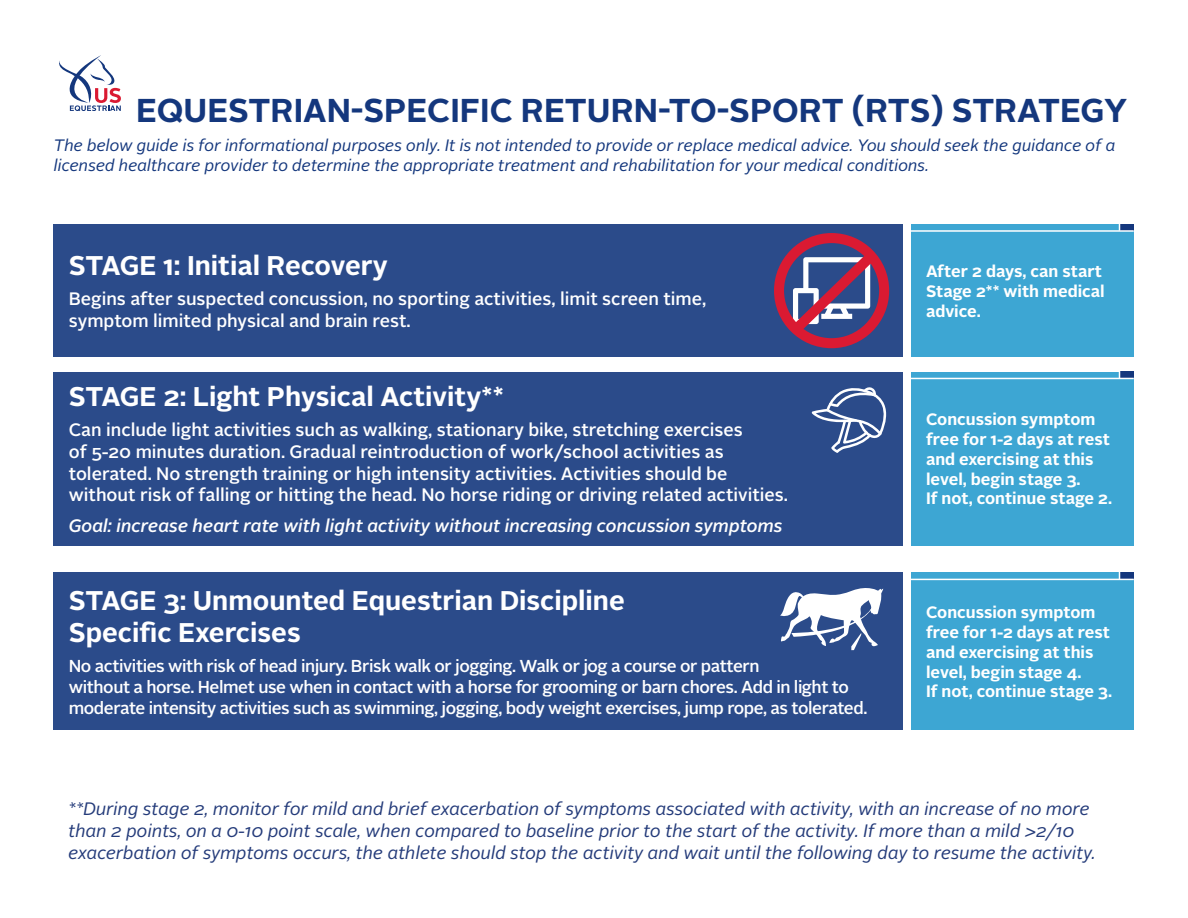
<style>
.page{position:relative;width:1188px;height:918px;background:#fff}
.page>*{position:absolute;margin:0;border:0;box-sizing:border-box;transform-origin:0 0}
.t1{font:700 33px "Alright Sans";color:#14377d}
.t2{font:700 27px/32.4px "Alright Sans";color:#fff}
.t3{font:500 18px/21.6px "Alright Sans";color:#fff}
.t4{font:italic 18px/21.6px "Alright Sans";color:#243b7a}
.t5{font:italic 500 18px "Alright Sans";color:#fff}
.t6{font:500 17.25px/20.7px "Alright Sans";letter-spacing:-.025em;color:#fff}
.t7{font:700 16.5px/19.8px "Alright Sans";color:#fff}
.t8{font:italic 16.5px/19.8px "Alright Sans";color:#14377d}
</style>
<div class="page">
<div style="left:54px;top:224px;width:849px;height:133px;background:#2b4b8a"></div>
<div style="left:54px;top:372px;width:849px;height:174px;background:#2b4b8a"></div>
<div style="left:911px;top:372px;width:223px;height:174px;background:#3da6d3"></div>
<div style="left:911px;top:573px;width:223px;height:157px;background:#3da6d3"></div>
<div style="left:911px;top:224px;width:223px;height:133px;background:#3da6d3"></div>
<div style="left:54px;top:573px;width:849px;height:157px;background:#2b4b8a"></div>
<svg style="left:59px;top:55px;width:62px;height:56px"></svg>
<div style="left:1120px;top:372px;width:14px;height:6px;background:#14377d"></div>
<hr style="left:907px;top:378px;width:227px;height:1px;background:#fff">
<div style="left:1120px;top:224px;width:14px;height:6px;background:#14377d"></div>
<hr style="left:907px;top:230px;width:227px;height:2px;background:#fff">
<div style="left:1120px;top:573px;width:14px;height:6px;background:#14377d"></div>
<hr style="left:907px;top:579px;width:227px;height:1px;background:#fff">
<svg style="left:812px;top:387px;width:75px;height:66px"></svg>
<div style="left:774px;top:233px;width:115px;height:115px;border:10px solid #da1a32;border-radius:50%"></div>
<svg style="left:782px;top:243px;width:102px;height:100px"></svg>
<svg style="left:780px;top:588px;width:104px;height:62px"></svg>
<h1 class="t1" style="left:136px;top:87px;width:993px">EQUESTRIAN-SPECIFIC RETURN-TO-SPORT (RTS) STRATEGY</h1>
<p class="t8" style="left:54px;top:136px;width:1063px">The below guide is for informational purposes only. It is not intended to provide or replace medical advice. You should seek the guidance of a licensed healthcare provider to determine the appropriate treatment and rehabilitation for your medical conditions.</p>
<h2 class="t2" style="left:69px;top:249px;width:321px">STAGE 1: Initial Recovery</h2>
<p class="t3" style="left:69px;top:289px;width:639px">Begins after suspected concussion, no sporting activities, limit screen time, symptom limited physical and brain rest.</p>
<h2 class="t2" style="left:69px;top:380px;width:437px">STAGE 2: Light Physical Activity**</h2>
<p class="t3" style="left:69px;top:420px;width:721px">Can include light activities such as walking, stationary bike, stretching exercises<br>of 5-20 minutes duration. Gradual reintroduction of work/school activities as tolerated. No strength training or high intensity activities. Activities should be without risk of falling or hitting the head. No horse riding or driving related activities.</p>
<p class="t5" style="left:69px;top:513px;width:715px">Goal: increase heart rate with light activity without increasing concussion symptoms</p>
<h2 class="t2" style="left:69px;top:585px;width:558px">STAGE 3: Unmounted Equestrian Discipline<br>Specific Exercises</h2>
<p class="t6" style="left:69px;top:656px;width:800px">No activities with risk of head injury. Brisk walk or jogging. Walk or jog a course or pattern<br>without a horse. Helmet use when in contact with a horse for grooming or barn chores. Add in light to moderate intensity activities such as swimming, jogging, body weight exercises, jump rope, as tolerated.</p>
<p class="t7" style="left:926px;top:262px;width:180px">After 2 days, can start<br>Stage 2** with medical advice.</p>
<p class="t7" style="left:926px;top:410px;width:188px">Concussion symptom free for 1-2 days at rest and exercising at this level, begin stage 3.<br>If not, continue stage 2.</p>
<p class="t7" style="left:926px;top:603px;width:188px">Concussion symptom free for 1-2 days at rest and exercising at this level, begin stage 4.<br>If not, continue stage 3.</p>
<p class="t4" style="left:69px;top:799px;width:1029px">**During stage 2, monitor for mild and brief exacerbation of symptoms associated with activity, with an increase of no more than 2 points, on a 0-10 point scale, when compared to baseline prior to the start of the activity. If more than a mild &gt;2/10 exacerbation of symptoms occurs, the athlete should stop the activity and wait until the following day to resume the activity.</p>
</div>
